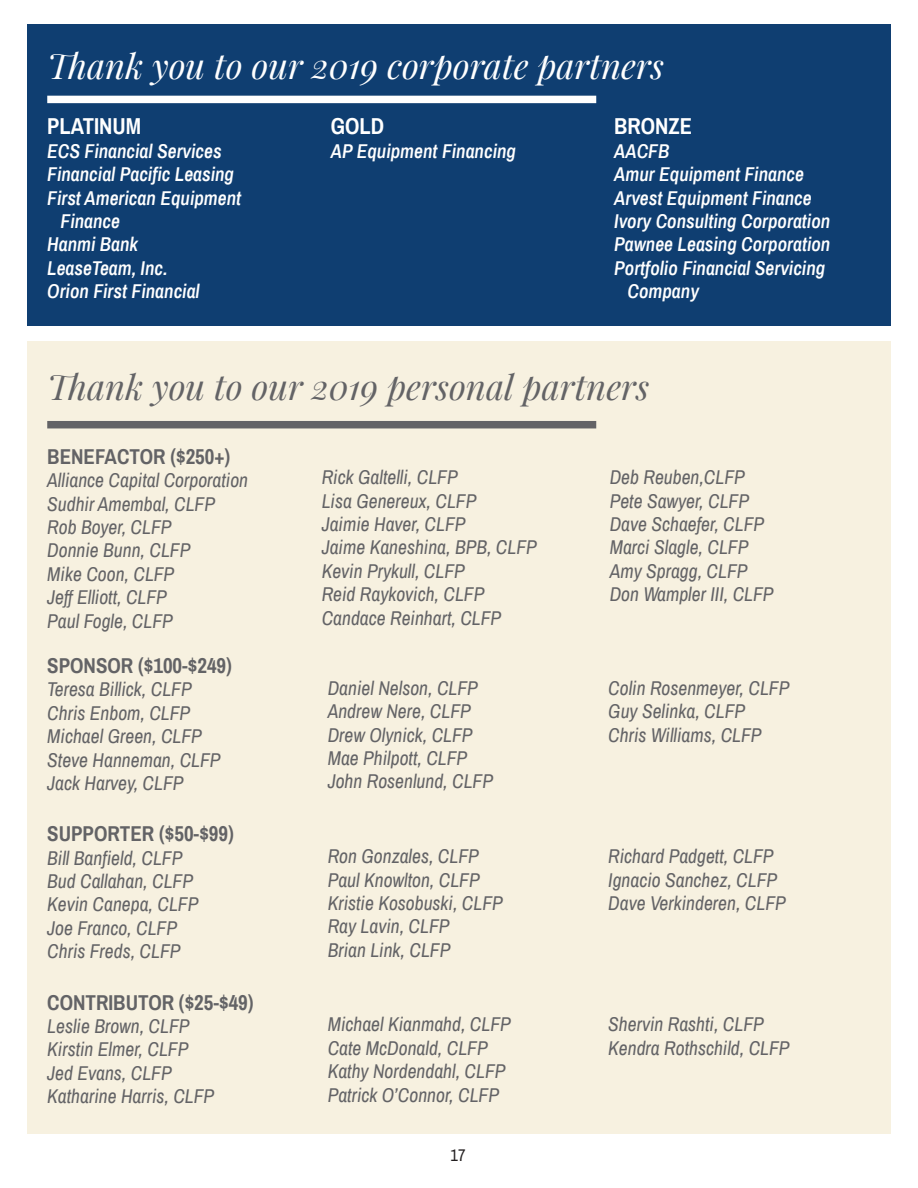
<style>
.page{position:relative;width:918px;height:1188px;background:#fff}
.page>*{position:absolute;margin:0;border:0;box-sizing:border-box;transform-origin:0 0}
.t1{font:italic 34.65px "Playfair Display";color:#fff}
.t2{font:italic 34.65px "Playfair Display";color:#636366}
.t3{font:700 22.5px "Archivo Narrow";color:#fff}
.t4{font:700 21px "Archivo Narrow";color:#636366}
.t5{font:italic 19.5px "Archivo Narrow";color:#636366}
.t6{font:italic 600 19.5px "Archivo Narrow";color:#fff}
.t7{font:16.5px "Archivo Narrow";color:#231f20}
</style>
<div class="page">
<div style="left:27px;top:341px;width:864px;height:792px;background:#f7f1e0"></div>
<div style="left:27px;top:24px;width:864px;height:301px;background:#0f3e71"></div>
<div style="left:47px;top:96px;width:549px;height:7px;background:#fff"></div>
<div style="left:47px;top:421px;width:549px;height:7px;background:#636366"></div>
<p class="t1" style="left:47px;top:39px;width:618px">Thank you to our 2019 corporate partners</p>
<p class="t3" style="left:47px;top:111px;width:95px">PLATINUM</p>
<p class="t6" style="left:47px;top:137px;width:176px">ECS Financial Services</p>
<p class="t6" style="left:47px;top:161px;width:188px">Financial Pacific Leasing</p>
<p class="t6" style="left:47px;top:184px;width:195px">First American Equipment</p>
<p class="t6" style="left:61px;top:207px;width:61px">Finance</p>
<p class="t6" style="left:47px;top:231px;width:92px">Hanmi Bank</p>
<p class="t6" style="left:47px;top:254px;width:122px">LeaseTeam, Inc.</p>
<p class="t6" style="left:47px;top:278px;width:154px">Orion First Financial</p>
<p class="t3" style="left:331px;top:111px;width:55px">GOLD</p>
<p class="t6" style="left:331px;top:137px;width:187px">AP Equipment Financing</p>
<p class="t3" style="left:614px;top:111px;width:79px">BRONZE</p>
<p class="t6" style="left:614px;top:137px;width:57px">AACFB</p>
<p class="t6" style="left:614px;top:161px;width:191px">Amur Equipment Finance</p>
<p class="t6" style="left:614px;top:184px;width:199px">Arvest Equipment Finance</p>
<p class="t6" style="left:614px;top:207px;width:218px">Ivory Consulting Corporation</p>
<p class="t6" style="left:614px;top:231px;width:218px">Pawnee Leasing Corporation</p>
<p class="t6" style="left:614px;top:254px;width:213px">Portfolio Financial Servicing</p>
<p class="t6" style="left:628px;top:278px;width:73px">Company</p>
<p class="t2" style="left:47px;top:360px;width:604px">Thank you to our 2019 personal partners</p>
<p class="t4" style="left:47px;top:442px;width:184px">BENEFACTOR ($250+)</p>
<p class="t5" style="left:47px;top:467px;width:202px">Alliance Capital Corporation</p>
<p class="t5" style="left:47px;top:490px;width:169px">Sudhir Amembal, CLFP</p>
<p class="t5" style="left:47px;top:514px;width:126px">Rob Boyer, CLFP</p>
<p class="t5" style="left:47px;top:537px;width:145px">Donnie Bunn, CLFP</p>
<p class="t5" style="left:47px;top:560px;width:129px">Mike Coon, CLFP</p>
<p class="t5" style="left:47px;top:584px;width:121px">Jeff Elliott, CLFP</p>
<p class="t5" style="left:47px;top:607px;width:127px">Paul Fogle, CLFP</p>
<p class="t4" style="left:47px;top:651px;width:186px">SPONSOR ($100-$249)</p>
<p class="t5" style="left:47px;top:676px;width:146px">Teresa Billick, CLFP</p>
<p class="t5" style="left:47px;top:699px;width:145px">Chris Enbom, CLFP</p>
<p class="t5" style="left:47px;top:723px;width:156px">Michael Green, CLFP</p>
<p class="t5" style="left:47px;top:746px;width:175px">Steve Hanneman, CLFP</p>
<p class="t5" style="left:47px;top:769px;width:138px">Jack Harvey, CLFP</p>
<p class="t4" style="left:47px;top:819px;width:188px">SUPPORTER ($50-$99)</p>
<p class="t5" style="left:47px;top:844px;width:137px">Bill Banfield, CLFP</p>
<p class="t5" style="left:47px;top:868px;width:147px">Bud Callahan, CLFP</p>
<p class="t5" style="left:47px;top:891px;width:153px">Kevin Canepa, CLFP</p>
<p class="t5" style="left:47px;top:914px;width:131px">Joe Franco, CLFP</p>
<p class="t5" style="left:47px;top:938px;width:135px">Chris Freds, CLFP</p>
<p class="t4" style="left:47px;top:988px;width:208px">CONTRIBUTOR ($25-$49)</p>
<p class="t5" style="left:47px;top:1012px;width:144px">Leslie Brown, CLFP</p>
<p class="t5" style="left:47px;top:1036px;width:143px">Kirstin Elmer, CLFP</p>
<p class="t5" style="left:47px;top:1059px;width:126px">Jed Evans, CLFP</p>
<p class="t5" style="left:47px;top:1083px;width:169px">Katharine Harris, CLFP</p>
<p class="t5" style="left:322px;top:464px;width:137px">Rick Galtelli, CLFP</p>
<p class="t5" style="left:322px;top:487px;width:156px">Lisa Genereux, CLFP</p>
<p class="t5" style="left:322px;top:510px;width:145px">Jaimie Haver, CLFP</p>
<p class="t5" style="left:322px;top:534px;width:217px">Jaime Kaneshina, BPB, CLFP</p>
<p class="t5" style="left:322px;top:557px;width:145px">Kevin Prykull, CLFP</p>
<p class="t5" style="left:322px;top:581px;width:164px">Reid Raykovich, CLFP</p>
<p class="t5" style="left:322px;top:604px;width:181px">Candace Reinhart, CLFP</p>
<p class="t5" style="left:328px;top:674px;width:152px">Daniel Nelson, CLFP</p>
<p class="t5" style="left:328px;top:698px;width:145px">Andrew Nere, CLFP</p>
<p class="t5" style="left:328px;top:721px;width:146px">Drew Olynick, CLFP</p>
<p class="t5" style="left:328px;top:745px;width:141px">Mae Philpott, CLFP</p>
<p class="t5" style="left:328px;top:768px;width:167px">John Rosenlund, CLFP</p>
<p class="t5" style="left:328px;top:843px;width:153px">Ron Gonzales, CLFP</p>
<p class="t5" style="left:328px;top:866px;width:153px">Paul Knowlton, CLFP</p>
<p class="t5" style="left:328px;top:889px;width:177px">Kristie Kosobuski, CLFP</p>
<p class="t5" style="left:328px;top:913px;width:123px">Ray Lavin, CLFP</p>
<p class="t5" style="left:328px;top:936px;width:124px">Brian Link, CLFP</p>
<p class="t5" style="left:328px;top:1011px;width:185px">Michael Kianmahd, CLFP</p>
<p class="t5" style="left:328px;top:1034px;width:161px">Cate McDonald, CLFP</p>
<p class="t5" style="left:328px;top:1058px;width:179px">Kathy Nordendahl, CLFP</p>
<p class="t5" style="left:328px;top:1081px;width:173px">Patrick O’Connor, CLFP</p>
<p class="t7" style="left:451px;top:1144px;width:17px">17</p>
<p class="t5" style="left:610px;top:464px;width:137px">Deb Reuben,CLFP</p>
<p class="t5" style="left:610px;top:487px;width:141px">Pete Sawyer, CLFP</p>
<p class="t5" style="left:610px;top:510px;width:156px">Dave Schaefer, CLFP</p>
<p class="t5" style="left:610px;top:534px;width:140px">Marci Slagle, CLFP</p>
<p class="t5" style="left:610px;top:557px;width:139px">Amy Spragg, CLFP</p>
<p class="t5" style="left:610px;top:581px;width:165px">Don Wampler III, CLFP</p>
<p class="t5" style="left:608px;top:674px;width:183px">Colin Rosenmeyer, CLFP</p>
<p class="t5" style="left:608px;top:698px;width:138px">Guy Selinka, CLFP</p>
<p class="t5" style="left:608px;top:721px;width:155px">Chris Williams, CLFP</p>
<p class="t5" style="left:608px;top:843px;width:167px">Richard Padgett, CLFP</p>
<p class="t5" style="left:608px;top:866px;width:170px">Ignacio Sanchez, CLFP</p>
<p class="t5" style="left:608px;top:889px;width:179px">Dave Verkinderen, CLFP</p>
<p class="t5" style="left:608px;top:1011px;width:157px">Shervin Rashti, CLFP</p>
<p class="t5" style="left:608px;top:1034px;width:183px">Kendra Rothschild, CLFP</p>
</div>
